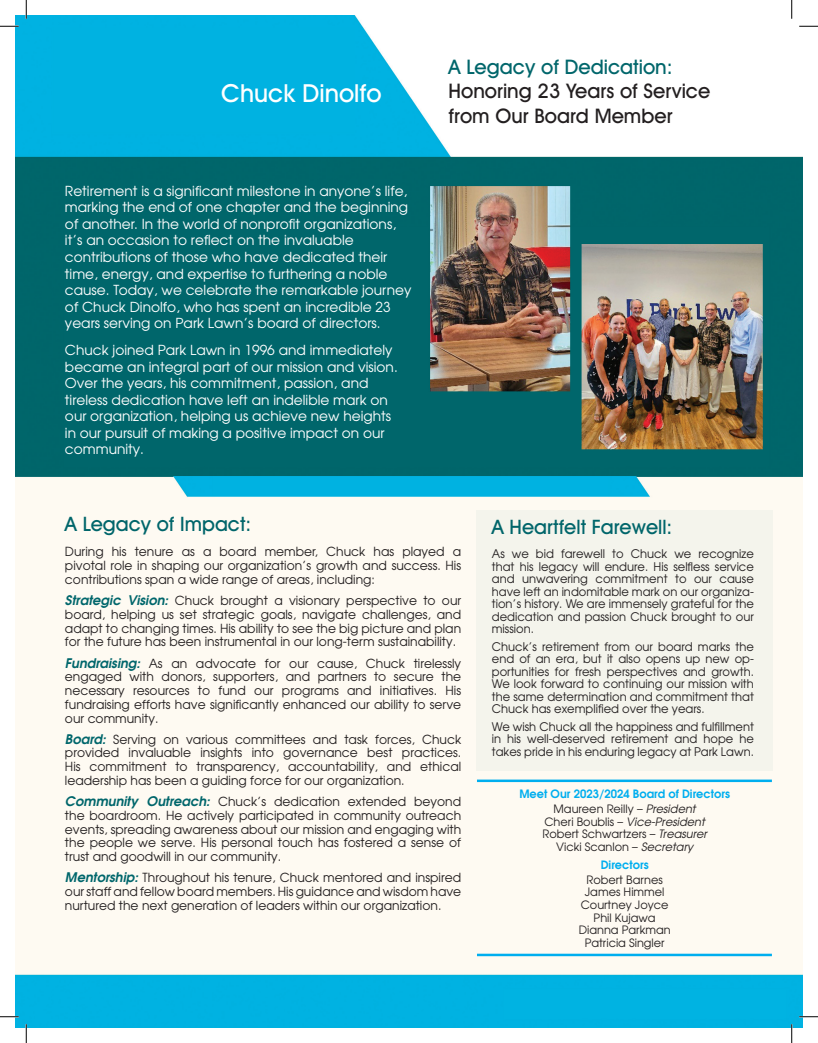
<style>
.page{position:relative;width:818px;height:1043px;background:#fff}
.page>*{position:absolute;margin:0;border:0;box-sizing:border-box;transform-origin:0 0}
.t1{font:500 25px "Avant Garde IT Cby BT";color:#fff}
.t2{font:500 20.12px/24.2px "Avant Garde IT Cby BT";color:#231f20}
.t3{font:500 20.12px "Avant Garde IT Cby BT";color:#00666b}
.t4{font:500 20px "Avant Garde IT Cby BT";color:#00656a}
.t5{font:13.75px/16.5px "Avant Garde";color:#fff}
.t6{font:12.5px/13.8px "Avant Garde";color:#231f20;text-align:justify}
.t7{font:11.88px/12.5px "Avant Garde";color:#231f20;text-align:justify}
.t8{font:11.5px "Avant Garde";color:#231f20}
.t9{font:600 11.5px "Avant Garde";color:#00aeef}
.t10{font:italic 11.5px "Avant Garde";color:#231f20}
.s1{font-weight:600;font-style:italic;font-size:13.25px;color:#00666b}
.s2{font-style:italic}
.s3{font-style:normal}
</style>
<div class="page">
<img style="left:16px;top:15px;width:786px;height:1013px">
<div style="left:476px;top:510px;width:296px;height:261px;background:#f4f4ec"></div>
<hr style="left:477px;top:779px;width:294px;height:3px;background:#00aeef">
<hr style="left:477px;top:953px;width:294px;height:3px;background:#00aeef">
<svg style="left:0;top:25px;width:19px;height:2px"></svg>
<svg style="left:799px;top:25px;width:19px;height:2px"></svg>
<svg style="left:0;top:1015px;width:19px;height:2px"></svg>
<svg style="left:799px;top:1015px;width:19px;height:2px"></svg>
<svg style="left:25px;top:0;width:2px;height:19px"></svg>
<svg style="left:25px;top:1024px;width:2px;height:18px"></svg>
<svg style="left:790px;top:0;width:2px;height:19px"></svg>
<svg style="left:790px;top:1024px;width:2px;height:18px"></svg>
<p class="t1" style="left:221px;top:78px;width:162px">Chuck Dinolfo</p>
<p class="t5" style="left:65px;top:182px;width:348px">Retirement is a significant milestone in anyone’s life, marking the end of one chapter and the beginning of another. In the world of nonprofit organizations, it’s an occasion to reflect on the invaluable contributions of those who have dedicated their time, energy, and expertise to furthering a noble cause. Today, we celebrate the remarkable journey of Chuck Dinolfo, who has spent an incredible 23 years serving on Park Lawn’s board of directors.</p>
<p class="t5" style="left:65px;top:341px;width:334px">Chuck joined Park Lawn in 1996 and immediately became an integral part of our mission and vision.<br>Over the years, his commitment, passion, and tireless dedication have left an indelible mark on our organization, helping us achieve new heights in our pursuit of making a positive impact on our community.</p>
<p class="t4" style="left:65px;top:512px;width:188px">A Legacy of Impact:</p>
<p class="t3" style="left:448px;top:55px;width:225px">A Legacy of Dedication:</p>
<p class="t2" style="left:448px;top:79px;width:263px">Honoring 23 Years of Service from Our Board Member</p>
<p class="t4" style="left:492px;top:515px;width:182px">A Heartfelt Farewell:</p>
<p class="t6" style="left:65px;top:544px;width:398px">During his tenure as a board member, Chuck has played a pivotal role in shaping our organization’s growth and success. His contributions span a wide range of areas, including:</p>
<p class="t6" style="left:65px;top:593px;width:398px"><span class="s1">Strategic Vision:</span> Chuck brought a visionary perspective to our board, helping us set strategic goals, navigate challenges, and adapt to changing times. His ability to see the big picture and plan for the future has been instrumental in our long-term sustainability.</p>
<p class="t6" style="left:65px;top:656px;width:398px"><span class="s1">Fundraising:</span> As an advocate for our cause, Chuck tirelessly engaged with donors, supporters, and partners to secure the necessary resources to fund our programs and initiatives. His fundraising efforts have significantly enhanced our ability to serve our community.</p>
<p class="t6" style="left:65px;top:732px;width:398px"><span class="s1">Board:</span> Serving on various committees and task forces, Chuck provided invaluable insights into governance best practices.<br>His commitment to transparency, accountability, and ethical leadership has been a guiding force for our organization.</p>
<p class="t6" style="left:65px;top:794px;width:398px"><span class="s1">Community Outreach:</span> Chuck’s dedication extended beyond the boardroom. He actively participated in community outreach events, spreading awareness about our mission and engaging with the people we serve. His personal touch has fostered a sense of trust and goodwill in our community.</p>
<p class="t6" style="left:65px;top:870px;width:398px"><span class="s1">Mentorship:</span> Throughout his tenure, Chuck mentored and inspired our staff and fellow board members. His guidance and wisdom have nurtured the next generation of leaders within our organization.</p>
<p class="t7" style="left:492px;top:547px;width:263px">As we bid farewell to Chuck we recognize that his legacy will endure. His selfless service and unwavering commitment to our cause have left an indomitable mark on our organiza&shy;tion’s history. We are immensely grateful for the dedication and passion Chuck brought to our mission.</p>
<p class="t7" style="left:492px;top:640px;width:263px">Chuck’s retirement from our board marks the end of an era, but it also opens up new op&shy;portunities for fresh perspectives and growth.<br>We look forward to continuing our mission with the same determination and commitment that Chuck has exemplified over the years.</p>
<p class="t7" style="left:492px;top:720px;width:263px">We wish Chuck all the happiness and fulfillment in his well-deserved retirement and hope he takes pride in his enduring legacy at Park Lawn.</p>
<p class="t9" style="left:519px;top:786px;width:212px">Meet Our 2023/2024 Board of Directors</p>
<p class="t8" style="left:553px;top:801px;width:144px">Maureen Reilly – <span class="s2">President</span></p>
<p class="t10" style="left:544px;top:814px;width:162px"><span class="s3">Cheri Boublis –</span> Vice-President</p>
<p class="t8" style="left:542px;top:827px;width:166px">Robert Schwartzers – <span class="s2">Treasurer</span></p>
<p class="t8" style="left:556px;top:839px;width:138px">Vicki Scanlon – <span class="s2">Secretary</span></p>
<p class="t9" style="left:600px;top:856px;width:49px">Directors</p>
<p class="t8" style="left:586px;top:872px;width:78px">Robert Barnes</p>
<p class="t8" style="left:585px;top:885px;width:81px">James Himmel</p>
<p class="t8" style="left:580px;top:897px;width:89px">Courtney Joyce</p>
<p class="t8" style="left:593px;top:910px;width:64px">Phil Kujawa</p>
<p class="t8" style="left:578px;top:923px;width:93px">Dianna Parkman</p>
<p class="t8" style="left:584px;top:935px;width:81px">Patricia Singler</p>
</div>
